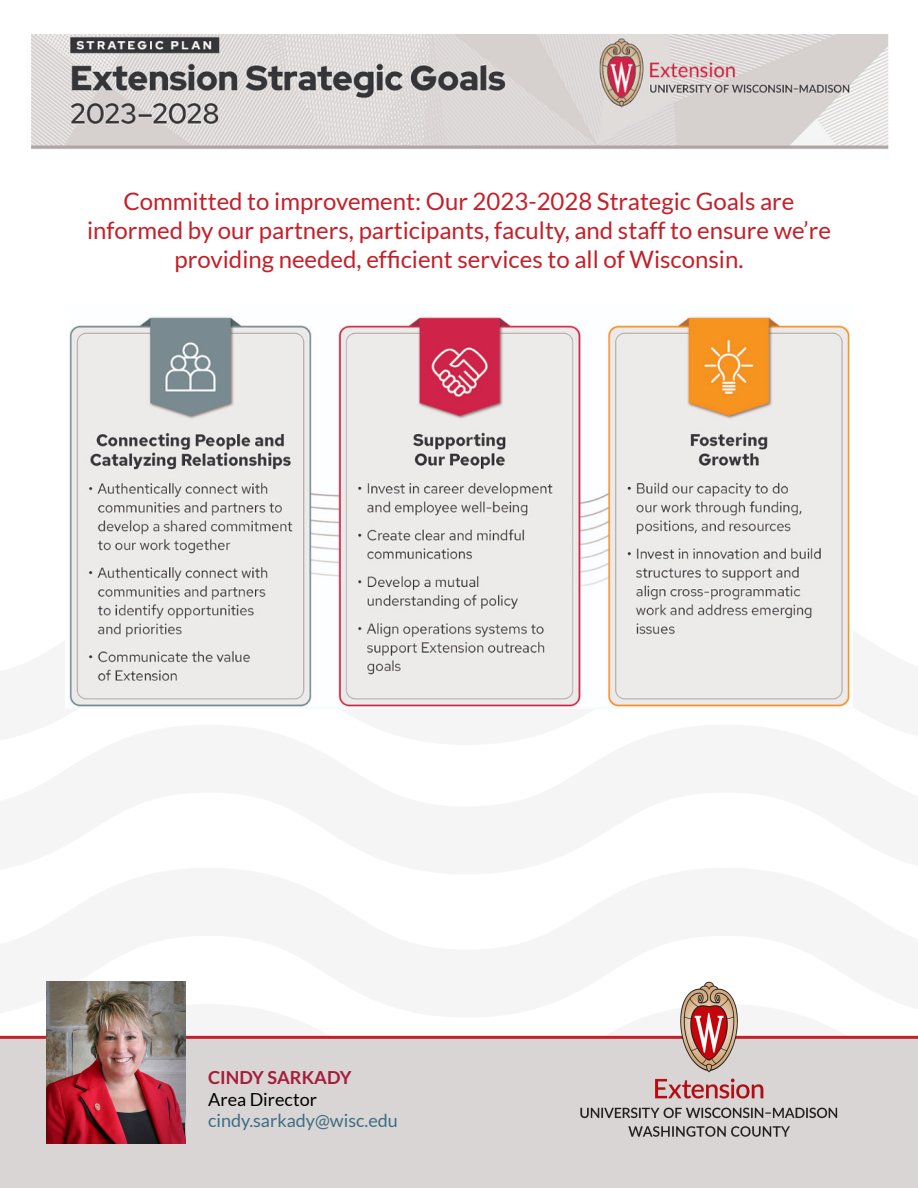
<style>
.page{position:relative;width:918px;height:1188px;background:#fff}
.page>*{position:absolute;margin:0;border:0;box-sizing:border-box;transform-origin:0 0}
.t1{font:24px/28.8px "Lato";color:#c42029;text-align:center}
.t2{font:18px "Lato";color:#3e6e83}
.t3{font:700 18px "Lato";color:#a61d38}
.t4{font:18px "Lato";color:#000}
</style>
<div class="page">
<img style="left:31px;top:34px;width:858px;height:116px">
<img style="left:69px;top:316px;width:781px;height:391px">
<div style="left:0;top:1036px;width:918px;height:152px;background:#d8d5d4"></div>
<img style="left:46px;top:981px;width:140px;height:163px">
<img style="left:538px;top:981px;width:351px;height:157px">
<p class="t1" style="left:87px;top:187px;width:745px">Committed to improvement: Our 2023-2028 Strategic Goals are informed by our partners, participants, faculty, and staff to ensure we’re providing needed, efficient services to all of Wisconsin.</p>
<p class="t3" style="left:208px;top:1067px;width:145px">CINDY SARKADY</p>
<p class="t4" style="left:208px;top:1089px;width:110px">Area Director</p>
<p class="t2" style="left:208px;top:1111px;width:191px">cindy.sarkady@wisc.edu</p>
</div>
